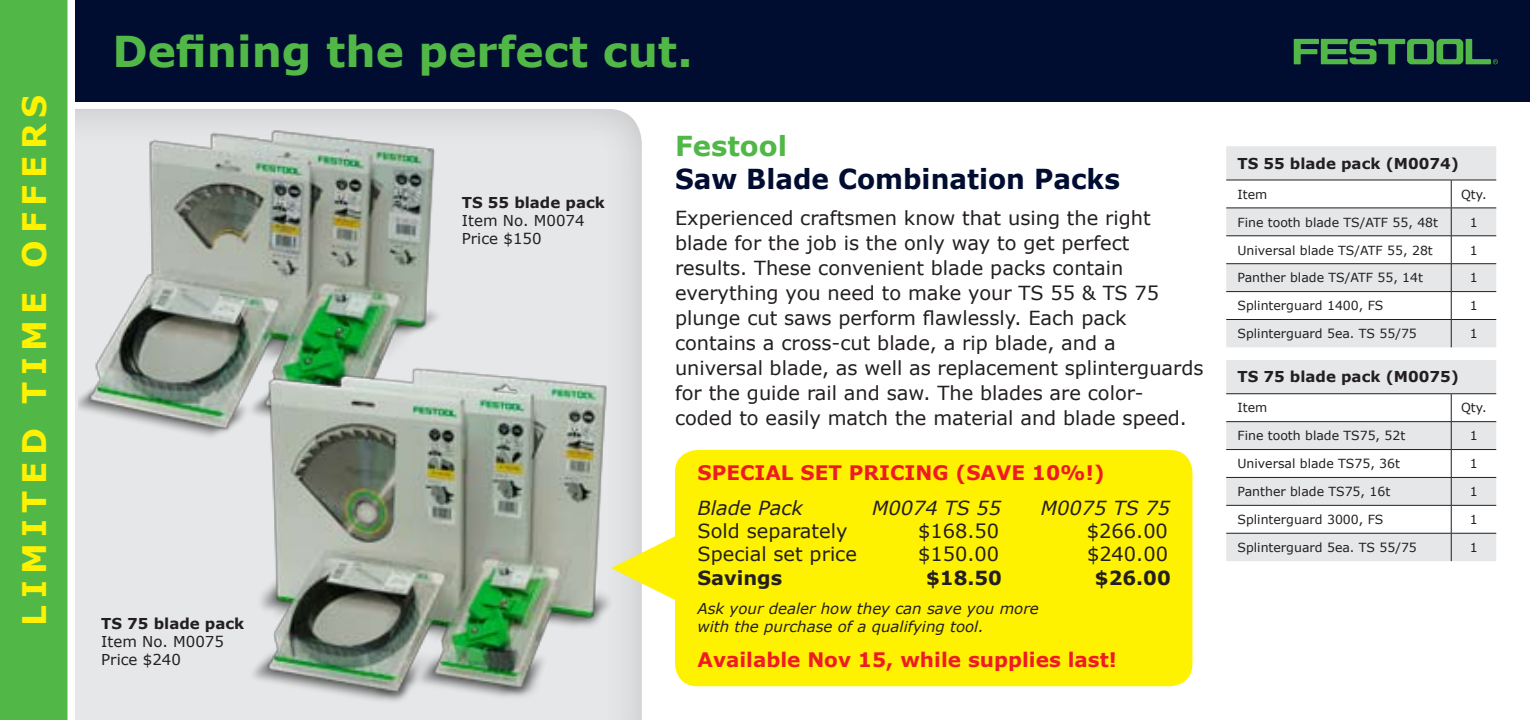
<style>
.page{position:relative;width:1530px;height:720px;background:#fff}
.page>*{position:absolute;margin:0;border:0;box-sizing:border-box;transform-origin:0 0}
.t1{font:700 42.5px "Verdana";color:#51b848}
.t2{font:700 32.5px "Verdana";color:#fff200}
.t3{font:700 27.5px "Verdana";color:#000d31;scale:.96 1}
.t4{font:700 27.5px "Verdana";color:#51b848}
.t5{font:700 20px "Verdana";color:#ed1c24}
.t6{font:19.5px/25px "Verdana";color:#231f20}
.t7{font:italic 19.5px "Verdana";color:#231f20}
.t8{font:700 19.5px "Verdana";color:#231f20}
.t9{font:italic 15px/18px "Verdana";color:#231f20}
.t10{font:700 15px "Verdana";color:#231f20}
.t11{font:15px/18px "Verdana";color:#231f20}
.t12{font:12.5px "Verdana";color:#231f20}
</style>
<div class="page">
<div style="left:0;top:108px;width:646px;height:612px;background:#231f20;opacity:.2"></div>
<img style="left:79px;top:112px;width:439px;height:369px">
<div style="left:0;top:0;width:1530px;height:101px;background:#000d31"></div>
<div style="left:675px;top:450px;width:517px;height:236px;background:#fff200;border-radius:22px"></div>
<svg style="left:641px;top:536px;width:34px;height:65px"></svg>
<svg style="left:1294px;top:39px;width:204px;height:25px"></svg>
<svg style="left:0;top:0;width:79px;height:720px;background:#67bf60"></svg>
<svg style="left:1226px;top:146px;width:270px;height:201px;fill:#e6e7e8"></svg>
<hr style="left:1226px;top:180px;width:225px;height:1px;background:#231f20">
<hr style="left:1451px;top:180px;width:45px;height:1px;background:#231f20">
<hr style="left:1226px;top:207px;width:225px;height:1px;background:#231f20">
<hr style="left:1451px;top:207px;width:45px;height:1px;background:#231f20">
<hr style="left:1226px;top:235px;width:225px;height:1px;background:#231f20">
<hr style="left:1451px;top:235px;width:45px;height:1px;background:#231f20">
<hr style="left:1226px;top:263px;width:225px;height:1px;background:#231f20">
<hr style="left:1451px;top:263px;width:45px;height:1px;background:#231f20">
<hr style="left:1226px;top:291px;width:225px;height:1px;background:#231f20">
<hr style="left:1451px;top:291px;width:45px;height:1px;background:#231f20">
<hr style="left:1226px;top:319px;width:225px;height:1px;background:#231f20">
<hr style="left:1451px;top:319px;width:45px;height:1px;background:#231f20">
<svg style="left:1451px;top:180px;width:1px;height:167px"></svg>
<svg style="left:1226px;top:360px;width:270px;height:201px;fill:#e6e7e8"></svg>
<hr style="left:1226px;top:393px;width:225px;height:1px;background:#231f20">
<hr style="left:1451px;top:393px;width:45px;height:1px;background:#231f20">
<hr style="left:1226px;top:421px;width:225px;height:1px;background:#231f20">
<hr style="left:1451px;top:421px;width:45px;height:1px;background:#231f20">
<hr style="left:1226px;top:449px;width:225px;height:1px;background:#231f20">
<hr style="left:1451px;top:449px;width:45px;height:1px;background:#231f20">
<hr style="left:1226px;top:477px;width:225px;height:1px;background:#231f20">
<hr style="left:1451px;top:477px;width:45px;height:1px;background:#231f20">
<hr style="left:1226px;top:505px;width:225px;height:1px;background:#231f20">
<hr style="left:1451px;top:505px;width:45px;height:1px;background:#231f20">
<hr style="left:1226px;top:533px;width:225px;height:1px;background:#231f20">
<hr style="left:1451px;top:533px;width:45px;height:1px;background:#231f20">
<svg style="left:1451px;top:394px;width:1px;height:167px"></svg>
<img style="left:97px;top:347px;width:544px;height:373px">
<h2 class="t2" style="left:13px;top:626px;width:529px;rotate:-90deg">limited time offers</h2>
<h1 class="t1" style="left:112px;top:24px;width:582px">Defining the perfect cut.</h1>
<p class="t10" style="left:101px;top:614px;width:145px">TS 75 blade pack</p>
<p class="t11" style="left:101px;top:633px;width:124px">Item No. M0075<br>Price $240</p>
<p class="t10" style="left:462px;top:193px;width:145px">TS 55 blade pack</p>
<p class="t11" style="left:462px;top:211px;width:124px">Item No. M0074<br>Price $150</p>
<h3 class="t4" style="left:675px;top:128px;width:114px">Festool</h3>
<h3 class="t3" style="left:675px;top:161px;width:465px">Saw Blade Combination Packs</h3>
<p class="t6" style="left:675px;top:206px;width:530px">Experienced craftsmen know that using the right blade for the job is the only way to get perfect results. These convenient blade packs contain everything you need to make your TS 55 &amp; TS 75 plunge cut saws perform flawlessly. Each pack contains a cross-cut blade, a rip blade, and a universal blade, as well as replacement splinterguards for the guide rail and saw. The blades are color&shy;coded to easily match the material and blade speed.</p>
<p class="t5" style="left:698px;top:460px;width:15px">specia</p>
<p class="t5" style="left:781px;top:460px;width:34px">l set</p>
<p class="t5" style="left:849px;top:460px;width:44px">pricin</p>
<p class="t5" style="left:932px;top:460px;width:174px">g (Save 10%!)</p>
<p class="t7" style="left:698px;top:495px;width:107px">Blade Pack</p>
<p class="t7" style="left:872px;top:495px;width:131px">M0074 TS 55</p>
<p class="t7" style="left:1041px;top:495px;width:131px">M0075 TS 75</p>
<p class="t6" style="left:698px;top:519px;width:152px">Sold separately</p>
<p class="t6" style="left:918px;top:519px;width:82px">$168.50</p>
<p class="t6" style="left:1087px;top:519px;width:82px">$266.00</p>
<p class="t6" style="left:698px;top:542px;width:161px">Special set price</p>
<p class="t6" style="left:918px;top:542px;width:82px">$150.00</p>
<p class="t6" style="left:1087px;top:542px;width:82px">$240.00</p>
<p class="t8" style="left:698px;top:565px;width:86px">Savings</p>
<p class="t8" style="left:926px;top:565px;width:77px">$18.50</p>
<p class="t8" style="left:1095px;top:565px;width:77px">$26.00</p>
<p class="t9" style="left:698px;top:600px;width:343px">Ask your dealer how they can save you more with the purchase of a qualifying tool.</p>
<p class="t5" style="left:698px;top:647px;width:421px">Available Nov 15, while supplies last!</p>
<p class="t10" style="left:1238px;top:153px;width:223px">TS 55 blade pack (M0074)</p>
<p class="t12" style="left:1238px;top:186px;width:31px">Item</p>
<p class="t12" style="left:1461px;top:186px;width:27px">Qty.</p>
<p class="t12" style="left:1238px;top:214px;width:202px">Fine tooth blade TS/ATF 55, 48t</p>
<p class="t12" style="left:1470px;top:214px;width:9px">1</p>
<p class="t12" style="left:1238px;top:242px;width:197px">Universal blade TS/ATF 55, 28t</p>
<p class="t12" style="left:1470px;top:242px;width:9px">1</p>
<p class="t12" style="left:1238px;top:270px;width:187px">Panther blade TS/ATF 55, 14t</p>
<p class="t12" style="left:1470px;top:270px;width:9px">1</p>
<p class="t12" style="left:1238px;top:298px;width:148px">Splinterguard 1400, FS</p>
<p class="t12" style="left:1470px;top:298px;width:9px">1</p>
<p class="t12" style="left:1238px;top:326px;width:181px">Splinterguard 5ea. TS 55/75</p>
<p class="t12" style="left:1470px;top:326px;width:9px">1</p>
<p class="t10" style="left:1238px;top:367px;width:223px">TS 75 blade pack (M0075)</p>
<p class="t12" style="left:1238px;top:400px;width:31px">Item</p>
<p class="t12" style="left:1461px;top:400px;width:27px">Qty.</p>
<p class="t12" style="left:1238px;top:428px;width:169px">Fine tooth blade TS75, 52t</p>
<p class="t12" style="left:1470px;top:428px;width:9px">1</p>
<p class="t12" style="left:1238px;top:456px;width:164px">Universal blade TS75, 36t</p>
<p class="t12" style="left:1470px;top:456px;width:9px">1</p>
<p class="t12" style="left:1238px;top:484px;width:154px">Panther blade TS75, 16t</p>
<p class="t12" style="left:1470px;top:484px;width:9px">1</p>
<p class="t12" style="left:1238px;top:512px;width:148px">Splinterguard 3000, FS</p>
<p class="t12" style="left:1470px;top:512px;width:9px">1</p>
<p class="t12" style="left:1238px;top:540px;width:181px">Splinterguard 5ea. TS 55/75</p>
<p class="t12" style="left:1470px;top:540px;width:9px">1</p>
</div>
